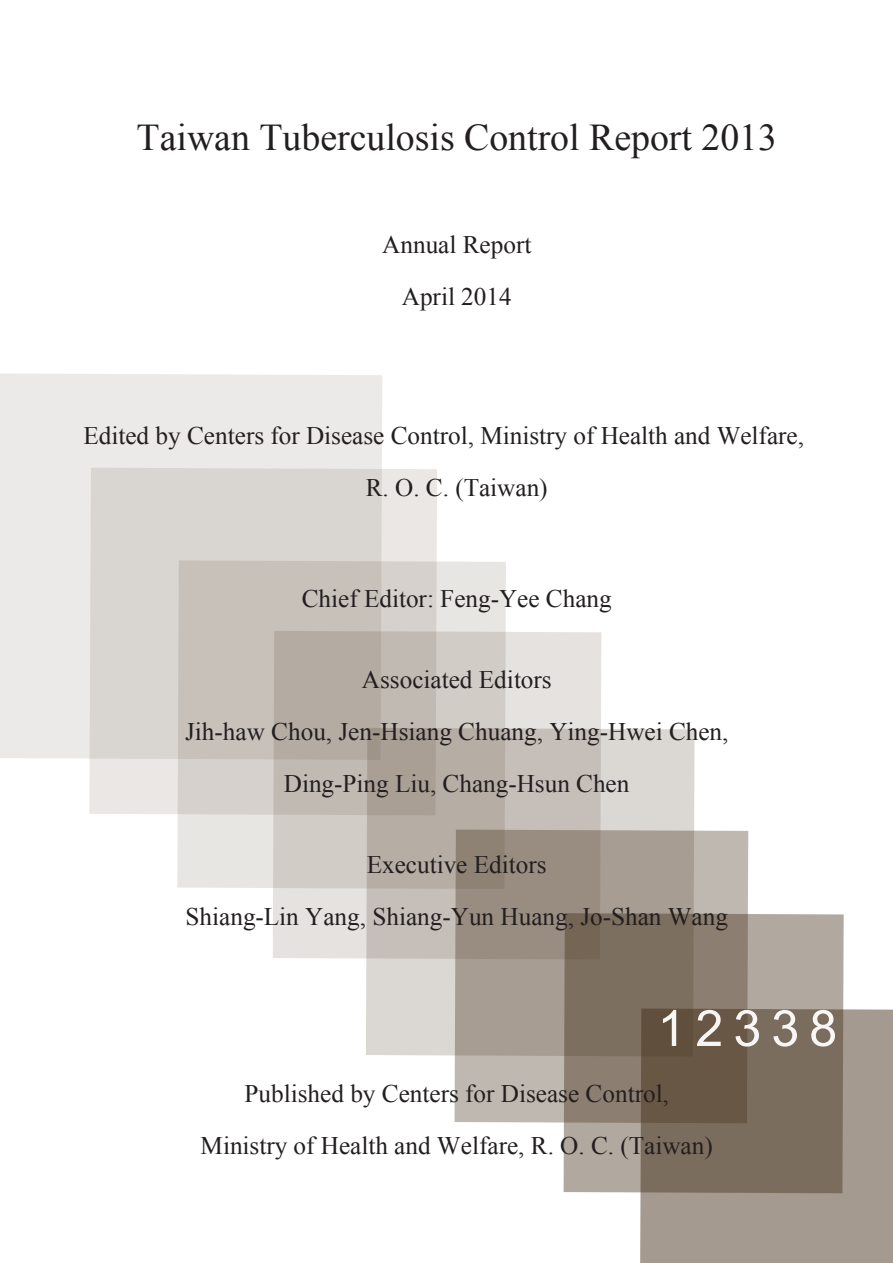
<style>
.page{position:relative;width:893px;height:1263px;background:#fff}
.page>*{position:absolute;margin:0;border:0;box-sizing:border-box;transform-origin:0 0}
.t1{font:50.25px "Arial";letter-spacing:.2em;color:#fff}
.t2{font:37.8px "Times New Roman";color:#231f20}
.t3{font:25.2px/52.2px "Times New Roman";color:#231f20;text-align:center}
</style>
<div class="page">
<div style="left:0;top:373px;width:382px;height:386px;background:#eceae8"></div>
<svg style="left:89px;top:468px;width:348px;height:346px;background:#dcd8d4"></svg>
<svg style="left:177px;top:560px;width:329px;height:328px;background:#d2cdc7"></svg>
<svg style="left:273px;top:631px;width:328px;height:328px;background:#ccc7c1"></svg>
<svg style="left:366px;top:728px;width:328px;height:328px;background:#c5bfb8"></svg>
<svg style="left:455px;top:829px;width:293px;height:294px;background:#a79d93"></svg>
<svg style="left:564px;top:913px;width:280px;height:280px;background:#93877a"></svg>
<svg style="left:640px;top:1008px;width:253px;height:255px;background:#887b6d"></svg>
<h2 class="t2" style="left:137px;top:112px;width:642px">Taiwan Tuberculosis Control Report 2013</h2>
<p class="t3" style="left:382px;top:218px;width:151px">Annual Report<br>April 2014</p>
<p class="t3" style="left:366px;top:409px;width:440px;text-align:left;text-indent:-282px">Edited by Centers for Disease Control, Ministry of Health and Welfare,<br>R. O. C. (Taiwan)</p>
<p class="t3" style="left:302px;top:572px;width:311px">Chief Editor: Feng-Yee Chang</p>
<p class="t3" style="left:185px;top:653px;width:545px">Associated Editors<br>Jih-haw Chou, Jen-Hsiang Chuang, Ying-Hwei Chen,<br>Ding-Ping Liu, Chang-Hsun Chen</p>
<p class="t3" style="left:186px;top:838px;width:544px">Executive Editors<br>Shiang-Lin Yang, Shiang-Yun Huang, Jo-Shan Wang</p>
<h1 class="t1" style="left:657px;top:995px;width:181px">12338</h1>
<p class="t3" style="left:201px;top:1067px;width:514px">Published by Centers for Disease Control,<br>Ministry of Health and Welfare, R. O. C. (Taiwan)</p>
</div>
